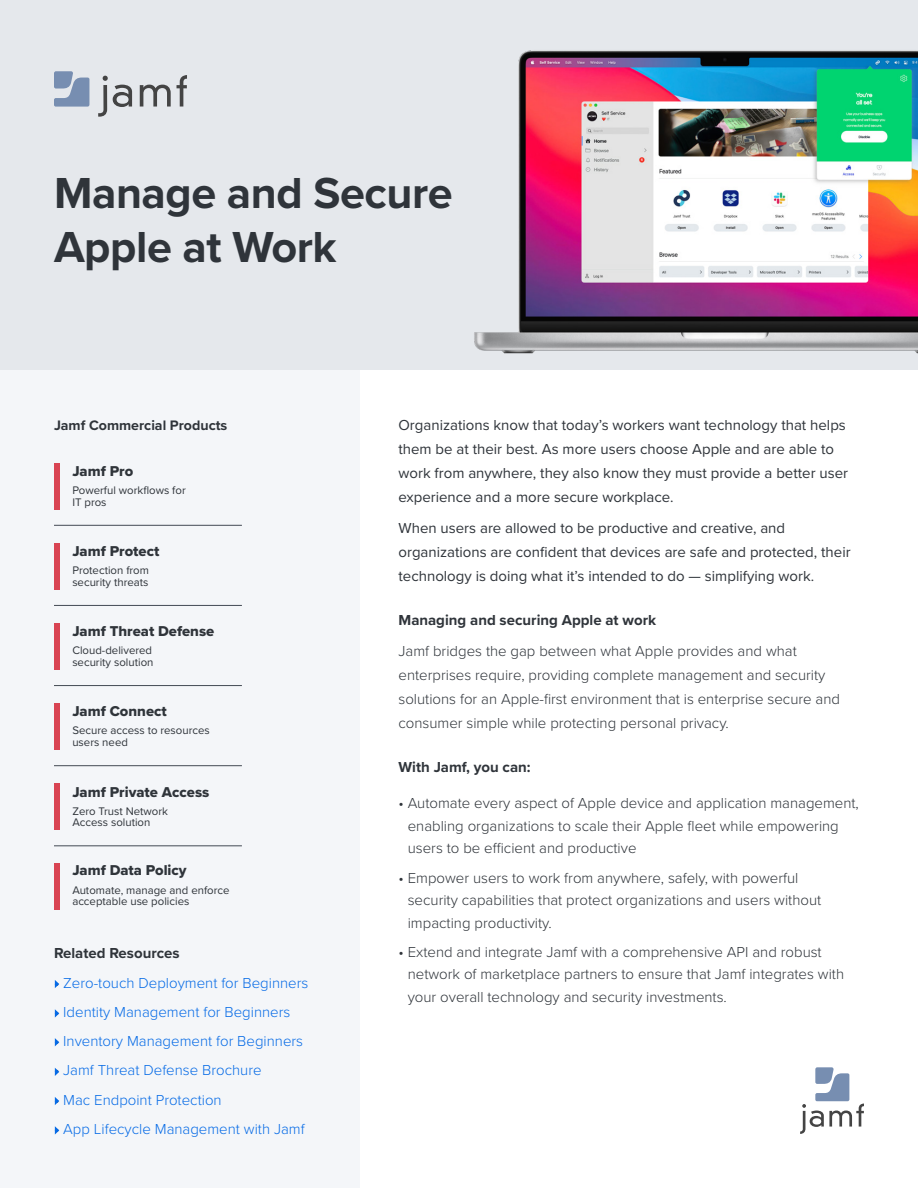
<style>
.page{position:relative;width:918px;height:1188px;background:#fff}
.page>*{position:absolute;margin:0;border:0;box-sizing:border-box;transform-origin:0 0}
.t1{font:700 45px/54px "Proxima Nova";letter-spacing:-.01em;color:#2f343a}
.t2{font:300 15px/22.5px "Proxima Nova";color:#2f343a}
.t3{font:15px/24px "Proxima Nova";color:#2f343a}
.t4{font:300 15px "Proxima Nova";color:#056ae6}
.t5{font:700 15px "Proxima Nova";color:#2f343a}
.t6{font:14.85px "Proxima Nova Extrabld";color:#2f343a}
.t7{font:700 14.25px "Proxima Nova";color:#2f343a}
.t8{font:11.4px/11.4px "Proxima Nova";color:#2f343a}
.s1{color:#2f343a}
</style>
<div class="page">
<div style="left:0;top:367px;width:360px;height:821px;background:#f4f6f9"></div>
<div style="left:0;top:0;width:918px;height:369px;background:#e5e8ec"></div>
<img style="left:474px;top:50px;width:444px;height:304px">
<svg style="left:800px;top:1067px;width:64px;height:67px"></svg>
<svg style="left:140px;top:85px;width:31px;height:22px"></svg>
<svg style="left:177px;top:75px;width:10px;height:32px"></svg>
<svg style="left:98px;top:76px;width:34px;height:41px"></svg>
<svg style="left:54px;top:71px;width:35px;height:36px"></svg>
<svg style="left:55px;top:980px;width:4px;height:8px"></svg>
<svg style="left:55px;top:1009px;width:4px;height:9px"></svg>
<svg style="left:55px;top:1038px;width:4px;height:8px"></svg>
<svg style="left:55px;top:1068px;width:4px;height:8px"></svg>
<svg style="left:55px;top:1097px;width:4px;height:8px"></svg>
<svg style="left:55px;top:1126px;width:4px;height:9px"></svg>
<div style="left:54px;top:463px;width:5px;height:47px;background:#d94453"></div>
<div style="left:54px;top:543px;width:5px;height:47px;background:#d94453"></div>
<div style="left:54px;top:623px;width:5px;height:47px;background:#d94453"></div>
<div style="left:54px;top:703px;width:5px;height:47px;background:#d94453"></div>
<div style="left:54px;top:783px;width:5px;height:47px;background:#d94453"></div>
<div style="left:54px;top:863px;width:5px;height:47px;background:#d94453"></div>
<hr style="left:54px;top:525px;width:188px;height:1px;background:#434a54">
<hr style="left:54px;top:605px;width:188px;height:1px;background:#434a54">
<hr style="left:54px;top:685px;width:188px;height:1px;background:#434a54">
<hr style="left:54px;top:765px;width:188px;height:1px;background:#434a54">
<hr style="left:54px;top:846px;width:188px;height:1px;background:#434a54">
<h1 class="t1" style="left:54px;top:165px;width:400px">Manage and Secure<br>Apple at Work</h1>
<p class="t7" style="left:54px;top:414px;width:175px">Jamf Commercial Products</p>
<p class="t6" style="left:72px;top:460px;width:62px">Jamf Pro</p>
<p class="t8" style="left:72px;top:484px;width:115px">Powerful workflows for<br>IT pros</p>
<p class="t6" style="left:72px;top:540px;width:89px">Jamf Protect</p>
<p class="t8" style="left:72px;top:564px;width:78px">Protection from security threats</p>
<p class="t6" style="left:72px;top:620px;width:144px">Jamf Threat Defense</p>
<p class="t8" style="left:72px;top:644px;width:83px">Cloud-delivered security solution</p>
<p class="t6" style="left:72px;top:700px;width:96px">Jamf Connect</p>
<p class="t8" style="left:72px;top:724px;width:139px">Secure access to resources users need</p>
<p class="t6" style="left:72px;top:780px;width:139px">Jamf Private Access</p>
<p class="t8" style="left:72px;top:805px;width:97px">Zero Trust Network<br>Access solution</p>
<p class="t6" style="left:72px;top:859px;width:116px">Jamf Data Policy</p>
<p class="t8" style="left:72px;top:884px;width:159px">Automate, manage and enforce acceptable use policies</p>
<p class="t5" style="left:54px;top:942px;width:127px">Related Resources</p>
<p class="t4" style="left:54px;top:972px;width:256px"><span class="s1">•</span> Zero-touch Deployment for Beginners</p>
<p class="t4" style="left:54px;top:1001px;width:238px"><span class="s1">•</span> Identity Management for Beginners</p>
<p class="t4" style="left:54px;top:1030px;width:251px"><span class="s1">•</span> Inventory Management for Beginners</p>
<p class="t4" style="left:54px;top:1059px;width:209px"><span class="s1">•</span> Jamf Threat Defense Brochure</p>
<p class="t4" style="left:54px;top:1089px;width:169px"><span class="s1">•</span> Mac Endpoint Protection</p>
<p class="t4" style="left:54px;top:1118px;width:252px"><span class="s1">•</span> App Lifecycle Management with Jamf</p>
<p class="t3" style="left:399px;top:413px;width:451px">Organizations know that today’s workers want technology that helps them be at their best. As more users choose Apple and are able to work from anywhere, they also know they must provide a better user experience and a more secure workplace.</p>
<p class="t3" style="left:399px;top:515px;width:454px">When users are allowed to be productive and creative, and organizations are confident that devices are safe and protected, their technology is doing what it’s intended to do — simplifying work.</p>
<p class="t5" style="left:399px;top:609px;width:259px">Managing and securing Apple at work</p>
<p class="t2" style="left:399px;top:638px;width:443px;line-height:24px">Jamf bridges the gap between what Apple provides and what enterprises require, providing complete management and security solutions for an Apple-first environment that is enterprise secure and consumer simple while protecting personal privacy.</p>
<p class="t5" style="left:399px;top:756px;width:134px">With Jamf, you can:</p>
<p class="t2" style="left:408px;top:791px;width:453px;text-indent:-9px">• Automate every aspect of Apple device and application management, enabling organizations to scale their Apple fleet while empowering users to be efficient and productive</p>
<p class="t2" style="left:408px;top:866px;width:415px;text-indent:-9px">• Empower users to work from anywhere, safely, with powerful security capabilities that protect organizations and users without impacting productivity.</p>
<p class="t2" style="left:408px;top:940px;width:438px;text-indent:-9px">• Extend and integrate Jamf with a comprehensive API and robust network of marketplace partners to ensure that Jamf integrates with your overall technology and security investments.</p>
</div>
